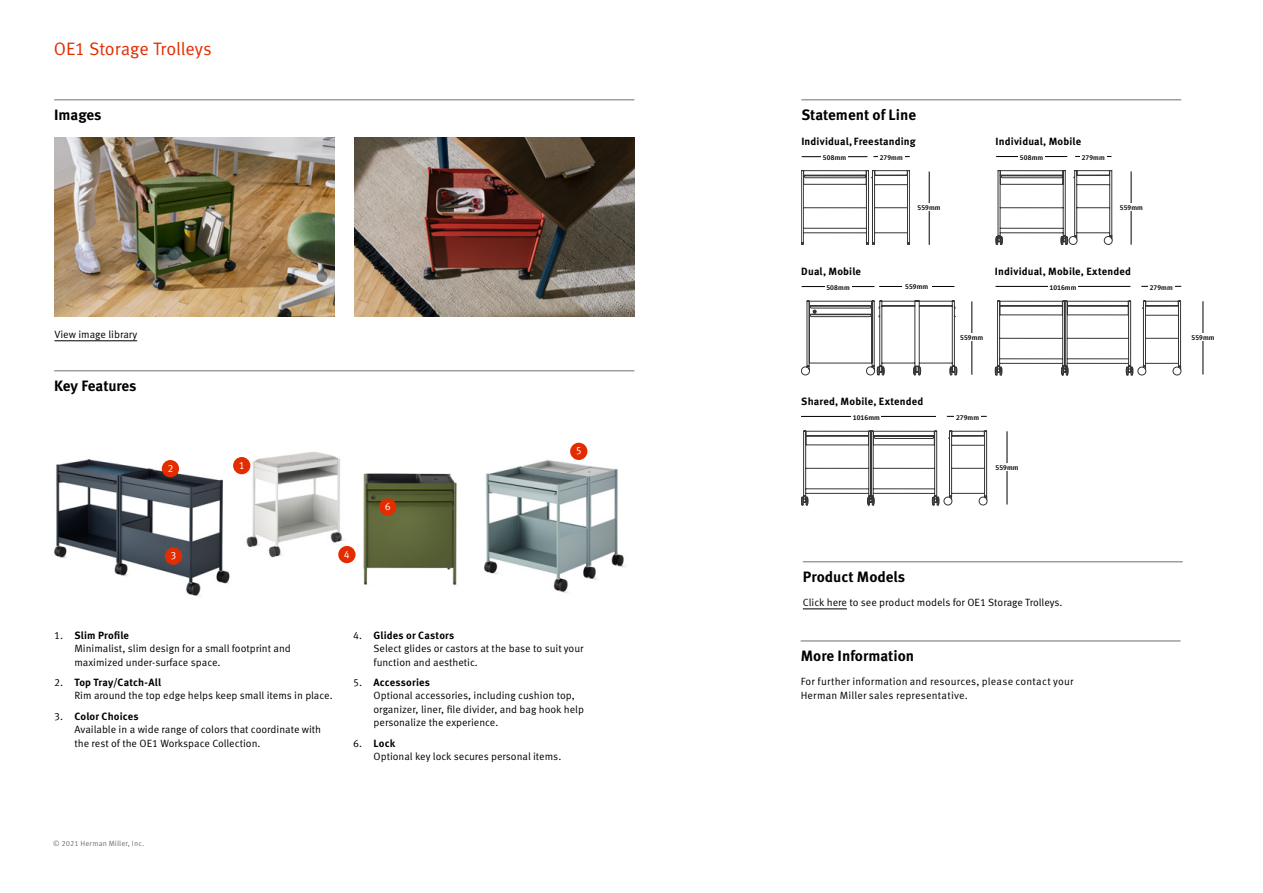
<style>
.page{position:relative;width:1263px;height:893px;background:#fff}
.page>*{position:absolute;margin:0;border:0;box-sizing:border-box;transform-origin:0 0}
.t1{font:18px "Meta OT Norm";letter-spacing:-.01em;color:#e22d00}
.t2{font:700 15px "Meta OT";color:#000}
.t3{font:10.5px/13.5px "Meta OT Norm";color:#000}
.t4{font:700 10.5px "Meta OT";letter-spacing:.015em;color:#000}
.t5{font:10.5px/13.5px "Meta OT Norm";letter-spacing:.02em;color:#000}
.t6{font:10.5px "Meta OT Norm";color:#fff}
.t7{font:7.5px "Meta OT Norm";letter-spacing:.02em;color:#6d6e71}
.t8{font:500 6.75px "Fira Sans";letter-spacing:.015em;color:#000}
.s1{font-family:"Meta OT Norm";font-weight:400}
</style>
<div class="page">
<hr style="left:801px;top:100px;width:380px;height:1px;background:#6d6e71">
<hr style="left:801px;top:416px;width:135px;height:1px;background:#000">
<hr style="left:947px;top:416px;width:40px;height:1px;background:#000">
<svg style="left:801px;top:431px;width:186px;height:74px"></svg>
<svg style="left:995px;top:170px;width:117px;height:75px"></svg>
<img style="left:253px;top:452px;width:184px;height:133px">
<img style="left:437px;top:442px;width:189px;height:151px">
<img style="left:54px;top:457px;width:199px;height:140px">
<hr style="left:54px;top:100px;width:580px;height:1px;background:#6d6e71">
<hr style="left:54px;top:371px;width:580px;height:1px;background:#6d6e71">
<div style="left:233px;top:457px;width:17px;height:17px;background:#e32d00;border-radius:50%"></div>
<div style="left:162px;top:460px;width:17px;height:17px;background:#e32d00;border-radius:50%"></div>
<div style="left:165px;top:547px;width:17px;height:18px;background:#e32d00;border-radius:50%"></div>
<div style="left:338px;top:546px;width:17px;height:17px;background:#e32d00;border-radius:50%"></div>
<img style="left:54px;top:137px;width:280px;height:179px">
<img style="left:354px;top:137px;width:281px;height:179px">
<hr style="left:54px;top:341px;width:83px;height:1px;background:#000">
<hr style="left:803px;top:609px;width:44px;height:1px;background:#000">
<hr style="left:803px;top:562px;width:380px;height:1px;background:#6d6e71">
<div style="left:570px;top:443px;width:17px;height:17px;background:#e32d00;border-radius:50%"></div>
<div style="left:379px;top:498px;width:17px;height:18px;background:#e32d00;border-radius:50%"></div>
<hr style="left:802px;top:156px;width:65px;height:1px;background:#000">
<hr style="left:873px;top:156px;width:37px;height:1px;background:#000">
<div style="left:878px;top:151px;width:26px;height:11px;background:#fff"></div>
<hr style="left:929px;top:172px;width:1px;height:73px;background:#000">
<div style="left:821px;top:151px;width:27px;height:11px;background:#fff"></div>
<svg style="left:801px;top:301px;width:156px;height:74px"></svg>
<svg style="left:801px;top:170px;width:109px;height:75px"></svg>
<svg style="left:995px;top:301px;width:186px;height:74px"></svg>
<hr style="left:996px;top:156px;width:71px;height:1px;background:#000">
<hr style="left:1075px;top:156px;width:36px;height:1px;background:#000">
<hr style="left:1131px;top:171px;width:1px;height:74px;background:#000">
<hr style="left:802px;top:286px;width:72px;height:1px;background:#000">
<hr style="left:879px;top:286px;width:75px;height:1px;background:#000">
<hr style="left:971px;top:301px;width:1px;height:74px;background:#000">
<hr style="left:995px;top:286px;width:135px;height:1px;background:#000">
<hr style="left:1141px;top:286px;width:40px;height:1px;background:#000">
<hr style="left:1203px;top:301px;width:1px;height:74px;background:#000">
<div style="left:1048px;top:281px;width:30px;height:11px;background:#fff"></div>
<hr style="left:1007px;top:431px;width:1px;height:74px;background:#000">
<div style="left:989px;top:463px;width:36px;height:8px;background:#fff"></div>
<hr style="left:801px;top:641px;width:379px;height:1px;background:#6d6e71">
<div style="left:957px;top:333px;width:30px;height:8px;background:#fff"></div>
<div style="left:1188px;top:333px;width:30px;height:8px;background:#fff"></div>
<div style="left:914px;top:203px;width:30px;height:8px;background:#fff"></div>
<div style="left:1116px;top:203px;width:30px;height:8px;background:#fff"></div>
<div style="left:1018px;top:151px;width:27px;height:11px;background:#fff"></div>
<div style="left:825px;top:281px;width:26px;height:11px;background:#fff"></div>
<div style="left:851px;top:411px;width:30px;height:11px;background:#fff"></div>
<div style="left:1080px;top:151px;width:26px;height:11px;background:#fff"></div>
<div style="left:1148px;top:282px;width:26px;height:10px;background:#fff"></div>
<div style="left:954px;top:411px;width:27px;height:11px;background:#fff"></div>
<div style="left:902px;top:282px;width:30px;height:8px;background:#fff"></div>
<h1 class="t1" style="left:54px;top:38px;width:159px">OE1 Storage Trolleys</h1>
<h2 class="t2" style="left:54px;top:106px;width:49px">Images</h2>
<p class="t3" style="left:54px;top:328px;width:84px">View image library</p>
<h2 class="t2" style="left:54px;top:377px;width:84px">Key Features</h2>
<p class="t6" style="left:167px;top:462px;width:7px">2</p>
<p class="t6" style="left:239px;top:459px;width:7px">1</p>
<p class="t6" style="left:170px;top:549px;width:7px">3</p>
<p class="t6" style="left:344px;top:548px;width:7px">4</p>
<p class="t6" style="left:385px;top:500px;width:7px">6</p>
<p class="t6" style="left:576px;top:444px;width:7px">5</p>
<p class="t4" style="left:54px;top:628px;width:76px"><span class="s1">1.</span> Slim Profile</p>
<p class="t3" style="left:74px;top:642px;width:218px">Minimalist, slim design for a small footprint and maximized under-surface space.</p>
<p class="t4" style="left:54px;top:675px;width:108px"><span class="s1">2.</span> Top Tray/Catch-All</p>
<p class="t3" style="left:74px;top:689px;width:260px">Rim around the top edge helps keep small items in place.</p>
<p class="t4" style="left:54px;top:709px;width:86px"><span class="s1">3.</span> Color Choices</p>
<p class="t3" style="left:74px;top:723px;width:248px">Available in a wide range of colors that coordinate with the rest of the OE1 Workspace Collection.</p>
<p class="t4" style="left:353px;top:628px;width:103px"><span class="s1">4.</span> Glides or Castors</p>
<p class="t3" style="left:374px;top:642px;width:211px">Select glides or castors at the base to suit your function and aesthetic.</p>
<p class="t4" style="left:353px;top:676px;width:78px"><span class="s1">5.</span> Accessories</p>
<p class="t3" style="left:374px;top:689px;width:212px">Optional accessories, including cushion top, organizer, liner, file divider, and bag hook help personalize the experience.</p>
<p class="t4" style="left:353px;top:736px;width:43px"><span class="s1">6.</span> Lock</p>
<p class="t3" style="left:374px;top:750px;width:189px">Optional key lock secures personal items.</p>
<p class="t7" style="left:53px;top:839px;width:93px">© 2021 Herman Miller, Inc.</p>
<h2 class="t2" style="left:801px;top:106px;width:116px">Statement of Line</h2>
<p class="t4" style="left:801px;top:135px;width:116px">Individual, Freestanding</p>
<p class="t8" style="left:823px;top:152px;width:25px">508mm</p>
<p class="t8" style="left:880px;top:152px;width:25px">279mm</p>
<p class="t4" style="left:995px;top:135px;width:87px">Individual, Mobile</p>
<p class="t8" style="left:1020px;top:152px;width:25px">508mm</p>
<p class="t8" style="left:1082px;top:152px;width:25px">279mm</p>
<p class="t8" style="left:917px;top:203px;width:25px">559mm</p>
<p class="t8" style="left:1120px;top:203px;width:25px">559mm</p>
<p class="t4" style="left:801px;top:265px;width:61px">Dual, Mobile</p>
<p class="t4" style="left:995px;top:265px;width:137px">Individual, Mobile, Extended</p>
<p class="t8" style="left:1049px;top:282px;width:29px">1016mm</p>
<p class="t8" style="left:905px;top:282px;width:25px">559mm</p>
<p class="t8" style="left:826px;top:282px;width:25px">508mm</p>
<p class="t8" style="left:1150px;top:282px;width:25px">279mm</p>
<p class="t4" style="left:801px;top:395px;width:124px">Shared, Mobile, Extended</p>
<p class="t8" style="left:853px;top:412px;width:29px">1016mm</p>
<p class="t8" style="left:960px;top:333px;width:25px">559mm</p>
<p class="t8" style="left:1191px;top:333px;width:25px">559mm</p>
<p class="t8" style="left:956px;top:412px;width:25px">279mm</p>
<p class="t8" style="left:995px;top:463px;width:25px">559mm</p>
<h2 class="t2" style="left:803px;top:568px;width:104px">Product Models</h2>
<p class="t3" style="left:803px;top:596px;width:261px">Click here to see product models for OE1 Storage Trolleys.</p>
<h2 class="t2" style="left:801px;top:647px;width:115px">More Information</h2>
<p class="t5" style="left:801px;top:675px;width:274px">For further information and resources, please contact your<br>Herman Miller sales representative.</p>
</div>
